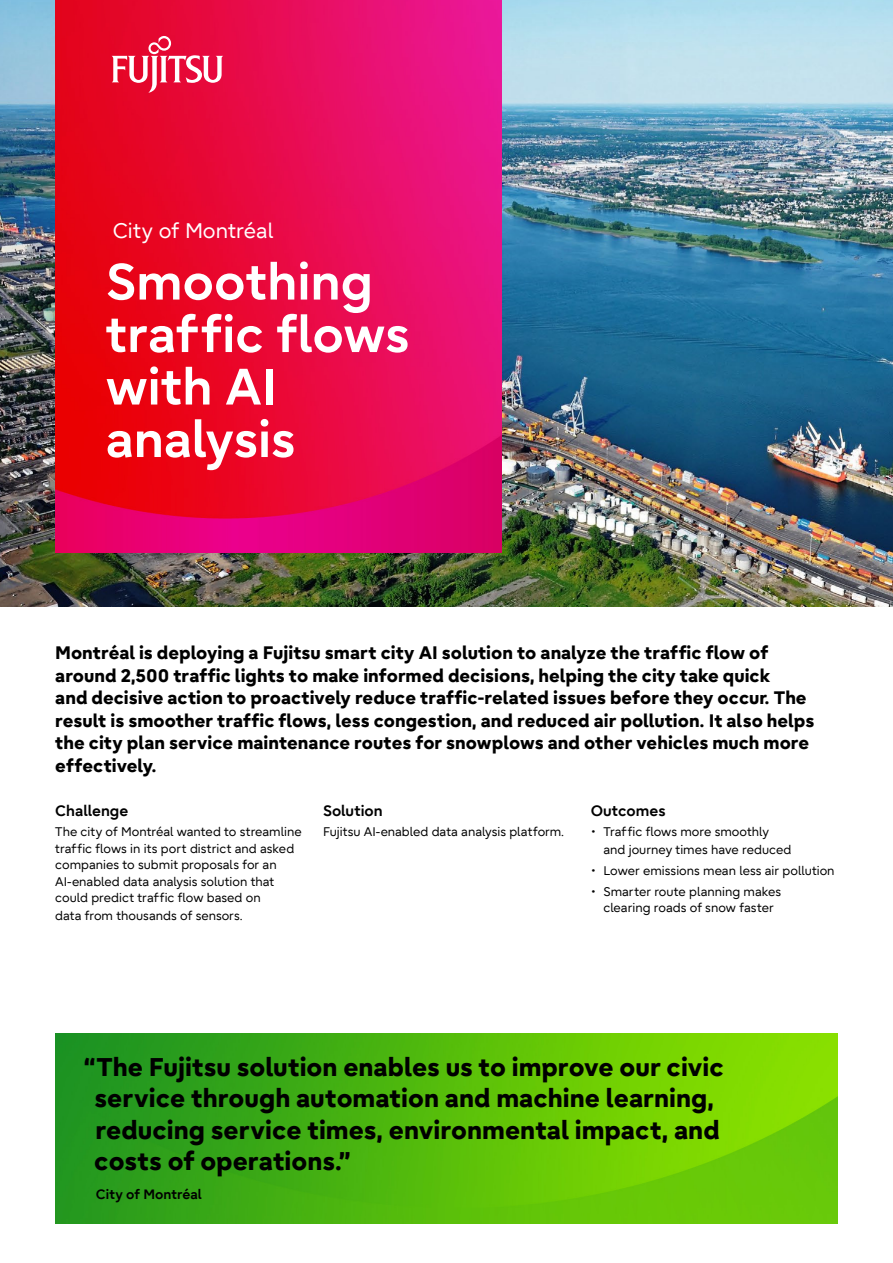
<style>
.page{position:relative;width:893px;height:1263px;background:#fff}
.page>*{position:absolute;margin:0;border:0;box-sizing:border-box;transform-origin:0 0}
.t1{font:700 51px/52.5px "Fujitsu Infinity Pro";color:#fff}
.t2{font:800 25.5px/31.5px "Fujitsu Infinity Pro";color:#000}
.t3{font:21px "Fujitsu Infinity Pro";color:#fff}
.t4{font:800 18px/22.5px "Fujitsu Infinity Pro";color:#000}
.t5{font:700 15px "Fujitsu Infinity Pro";color:#000}
.t6{font:700 13.5px "Fujitsu Infinity Pro";color:#000}
.t7{font:12.45px/16.5px "Fujitsu Infinity Pro";color:#000}
.s1{font-size:22.5px}
</style>
<div class="page">
<img style="left:56px;top:1033px;width:781px;height:191px">
<img style="left:0;top:0;width:893px;height:607px">
<img style="left:55px;top:0;width:447px;height:553px">
<svg style="left:112px;top:36px;width:111px;height:57px"></svg>
<p class="t3" style="left:113px;top:217px;width:162px">City of Montréal</p>
<h1 class="t1" style="left:106px;top:255px;width:305px">Smoothing traffic flows with AI analysis</h1>
<p class="t4" style="left:55px;top:641px;width:761px">Montréal is deploying a Fujitsu smart city AI solution to analyze the traffic flow of around 2,500 traffic lights to make informed decisions, helping the city take quick<br>and decisive action to proactively reduce traffic-related issues before they occur. The result is smoother traffic flows, less congestion, and reduced air pollution. It also helps the city plan service maintenance routes for snowplows and other vehicles much more effectively.</p>
<p class="t5" style="left:55px;top:800px;width:74px">Challenge</p>
<p class="t7" style="left:55px;top:824px;width:248px">The city of Montréal wanted to streamline traf fic flows in its port district and asked companies to submit proposals for an AI-enabled data analysis solution that could predict traf fic flow based on</p>
<p class="t7" style="left:55px;top:908px;width:189px">data from thousands of sensors.</p>
<p class="t5" style="left:323px;top:800px;width:61px">Solution</p>
<p class="t7" style="left:323px;top:824px;width:243px">Fujitsu AI-enabled data analysis platform.</p>
<p class="t5" style="left:591px;top:800px;width:76px">Outcomes</p>
<p class="t7" style="left:603px;top:823px;width:189px;line-height:17.2px;text-indent:-13px"><span class="s1">·</span> Traf fic flows more smoothly and journey times have reduced</p>
<p class="t7" style="left:591px;top:860px;width:245px;line-height:20.7px"><span class="s1">·</span> Lower emissions mean less air pollution <span class="s1">·</span> Smarter route planning makes</p>
<p class="t7" style="left:603px;top:900px;width:172px">clearing roads of snow faster</p>
<h2 class="t2" style="left:94px;top:1051px;width:631px;text-indent:-11px">“The Fujitsu solution enables us to improve our civic service through automation and machine learning, reducing service times, environmental impact, and costs of operations.”</h2>
<p class="t6" style="left:96px;top:1186px;width:107px">City of Montréal</p>
</div>
